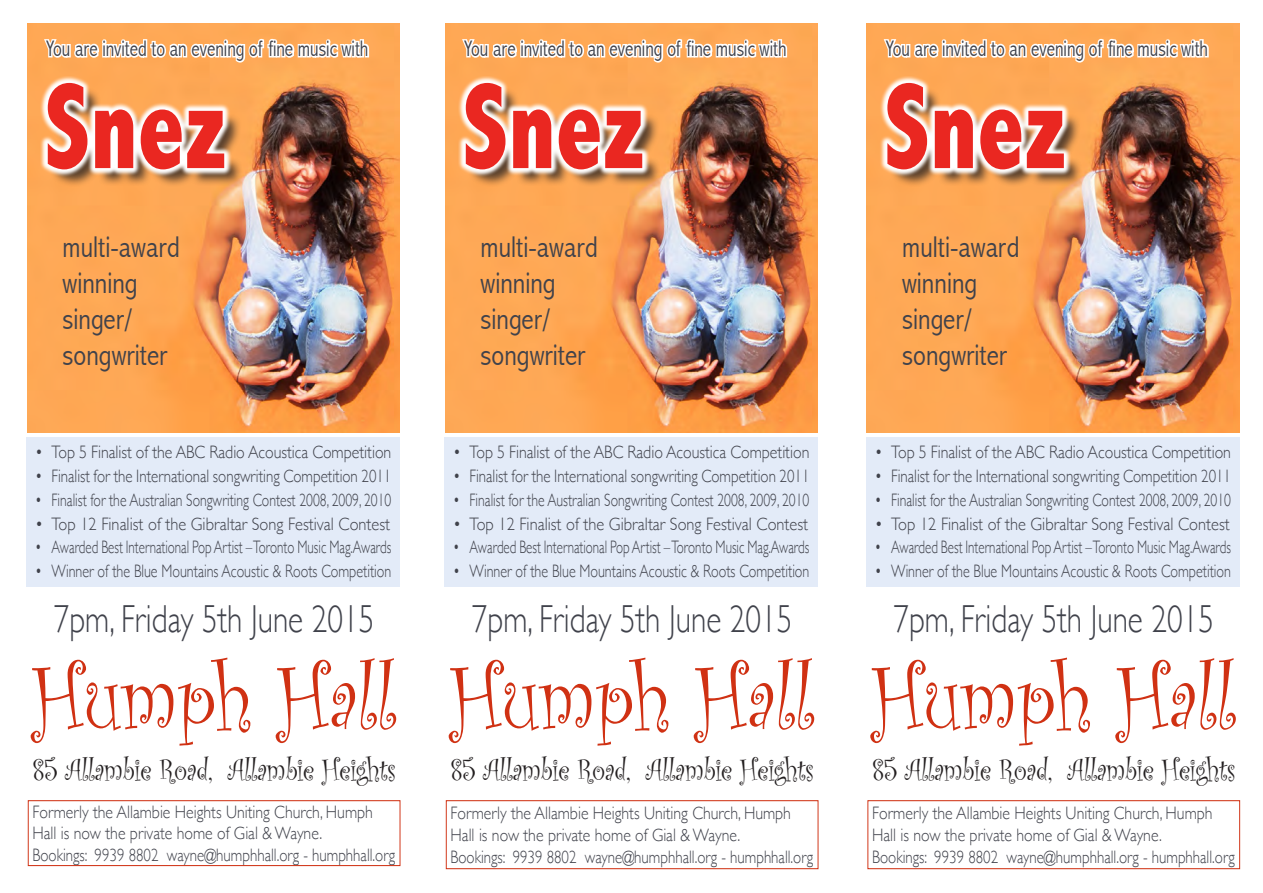
<style>
.page{position:relative;width:1263px;height:893px;background:#fff}
.page>*{position:absolute;margin:0;border:0;box-sizing:border-box;transform-origin:0 0}
.t1{font:800 condensed 123px "Abadi";color:#ea2721;scale:.81 1}
.t2{font:93px "Curlz";color:#d03113;scale:.86 1}
.t3{font:300 39px "Gill Sans";color:#40424b;scale:.8 1}
.t4{font:31.5px "Curlz";letter-spacing:-.01em;color:#231f20;scale:.86 1}
.t5{font:300 condensed 30px/36px "Abadi";color:#40424b}
.t6{font:300 condensed 22.5px "Abadi";color:#40424b;scale:.91 1}
.t7{font:300 18px/21.6px "Gill Sans";color:#40424b;scale:.88 1}
.t8{font:300 18px "Gill Sans";color:#40424b;scale:.76 1}
.t9{font:300 18px "Gill Sans";color:#40424b;scale:.72 1}
.t10{font:300 18px "Gill Sans";color:#40424b;scale:.83 1}
.t11{font:300 18px "Gill Sans";color:#40424b;scale:.78 1}
.t12{font:300 18px "Gill Sans";color:#40424b;scale:.91 1}
</style>
<div class="page">
<div style="left:28px;top:800px;width:372px;height:66px;border:1px solid #d03113"></div>
<div style="left:27px;top:437px;width:373px;height:150px;background:#e3ebf8"></div>
<img style="left:27px;top:23px;width:373px;height:409px">
<svg style="left:42px;top:23px;width:329px;height:77px"></svg>
<div style="left:50px;top:86px;width:193px;height:102px;background:#231f20;opacity:.75"></div>
<svg style="left:40px;top:76px;width:192px;height:101px"></svg>
<div style="left:446px;top:800px;width:372px;height:69px;border:1px solid #d03113"></div>
<div style="left:445px;top:437px;width:373px;height:150px;background:#e3ebf8"></div>
<img style="left:445px;top:23px;width:373px;height:409px">
<svg style="left:460px;top:23px;width:329px;height:77px"></svg>
<div style="left:468px;top:86px;width:193px;height:102px;background:#231f20;opacity:.75"></div>
<svg style="left:458px;top:76px;width:192px;height:101px"></svg>
<div style="left:867px;top:800px;width:373px;height:69px;border:1px solid #d03113"></div>
<div style="left:866px;top:437px;width:373px;height:150px;background:#e3ebf8"></div>
<img style="left:867px;top:23px;width:372px;height:409px">
<svg style="left:881px;top:23px;width:329px;height:77px"></svg>
<div style="left:890px;top:86px;width:192px;height:102px;background:#231f20;opacity:.75"></div>
<svg style="left:879px;top:76px;width:193px;height:101px"></svg>
<p class="t6" style="left:46px;top:35px;width:356px">You are invited to an evening of fine music with</p>
<p class="t1" style="left:45px;top:56px;width:226px">Snez</p>
<p class="t5" style="left:63px;top:229px;width:119px">multi-award winning singer/ songwriter</p>
<p class="t7" style="left:35px;top:441px;width:406px">• Top 5 Finalist of the ABC Radio Acoustica Competition</p>
<p class="t10" style="left:35px;top:462px;width:431px">• Finalist for the International songwriting Competition 2011</p>
<p class="t8" style="left:35px;top:486px;width:470px">• Finalist for the Australian Songwriting Contest 2008, 2009, 2010</p>
<p class="t12" style="left:35px;top:510px;width:392px">• Top 12 Finalist of the Gibraltar Song Festival Contest</p>
<p class="t9" style="left:35px;top:533px;width:496px">• Awarded Best International Pop Artist – Toronto Music Mag.Awards</p>
<p class="t11" style="left:35px;top:557px;width:458px">• Winner of the Blue Mountains Acoustic &amp; Roots Competition</p>
<p class="t3" style="left:54px;top:589px;width:402px">7pm, Friday 5th June 2015</p>
<p class="t2" style="left:31px;top:632px;width:425px">Humph Hall</p>
<p class="t4" style="left:32px;top:748px;width:424px">85 Allambie Road, Allambie Heights</p>
<p class="t7" style="left:33px;top:800px;width:413px">Formerly the Allambie Heights Uniting Church, Humph<br>Hall is now the private home of Gial &amp; Wayne.<br>Bookings: 9939 8802 wayne@humphhall.org - humphhall.org</p>
<p class="t6" style="left:464px;top:35px;width:356px">You are invited to an evening of fine music with</p>
<p class="t1" style="left:463px;top:56px;width:226px">Snez</p>
<p class="t5" style="left:481px;top:229px;width:119px">multi-award winning singer/ songwriter</p>
<p class="t7" style="left:453px;top:441px;width:406px">• Top 5 Finalist of the ABC Radio Acoustica Competition</p>
<p class="t10" style="left:453px;top:462px;width:431px">• Finalist for the International songwriting Competition 2011</p>
<p class="t8" style="left:453px;top:486px;width:470px">• Finalist for the Australian Songwriting Contest 2008, 2009, 2010</p>
<p class="t12" style="left:453px;top:510px;width:392px">• Top 12 Finalist of the Gibraltar Song Festival Contest</p>
<p class="t9" style="left:453px;top:533px;width:496px">• Awarded Best International Pop Artist – Toronto Music Mag.Awards</p>
<p class="t11" style="left:453px;top:557px;width:458px">• Winner of the Blue Mountains Acoustic &amp; Roots Competition</p>
<p class="t3" style="left:472px;top:589px;width:402px">7pm, Friday 5th June 2015</p>
<p class="t2" style="left:449px;top:632px;width:425px">Humph Hall</p>
<p class="t4" style="left:450px;top:748px;width:424px">85 Allambie Road, Allambie Heights</p>
<p class="t7" style="left:451px;top:802px;width:413px">Formerly the Allambie Heights Uniting Church, Humph<br>Hall is now the private home of Gial &amp; Wayne.<br>Bookings: 9939 8802 wayne@humphhall.org - humphhall.org</p>
<p class="t6" style="left:886px;top:35px;width:356px">You are invited to an evening of fine music with</p>
<p class="t1" style="left:884px;top:56px;width:226px">Snez</p>
<p class="t5" style="left:902px;top:229px;width:119px">multi-award winning singer/ songwriter</p>
<p class="t7" style="left:875px;top:441px;width:406px">• Top 5 Finalist of the ABC Radio Acoustica Competition</p>
<p class="t10" style="left:875px;top:462px;width:431px">• Finalist for the International songwriting Competition 2011</p>
<p class="t8" style="left:875px;top:486px;width:470px">• Finalist for the Australian Songwriting Contest 2008, 2009, 2010</p>
<p class="t12" style="left:875px;top:510px;width:392px">• Top 12 Finalist of the Gibraltar Song Festival Contest</p>
<p class="t9" style="left:875px;top:533px;width:496px">• Awarded Best International Pop Artist – Toronto Music Mag.Awards</p>
<p class="t11" style="left:875px;top:557px;width:458px">• Winner of the Blue Mountains Acoustic &amp; Roots Competition</p>
<p class="t3" style="left:893px;top:589px;width:402px">7pm, Friday 5th June 2015</p>
<p class="t2" style="left:871px;top:632px;width:425px">Humph Hall</p>
<p class="t4" style="left:872px;top:748px;width:424px">85 Allambie Road, Allambie Heights</p>
<p class="t7" style="left:872px;top:802px;width:413px">Formerly the Allambie Heights Uniting Church, Humph<br>Hall is now the private home of Gial &amp; Wayne.<br>Bookings: 9939 8802 wayne@humphhall.org - humphhall.org</p>
</div>
